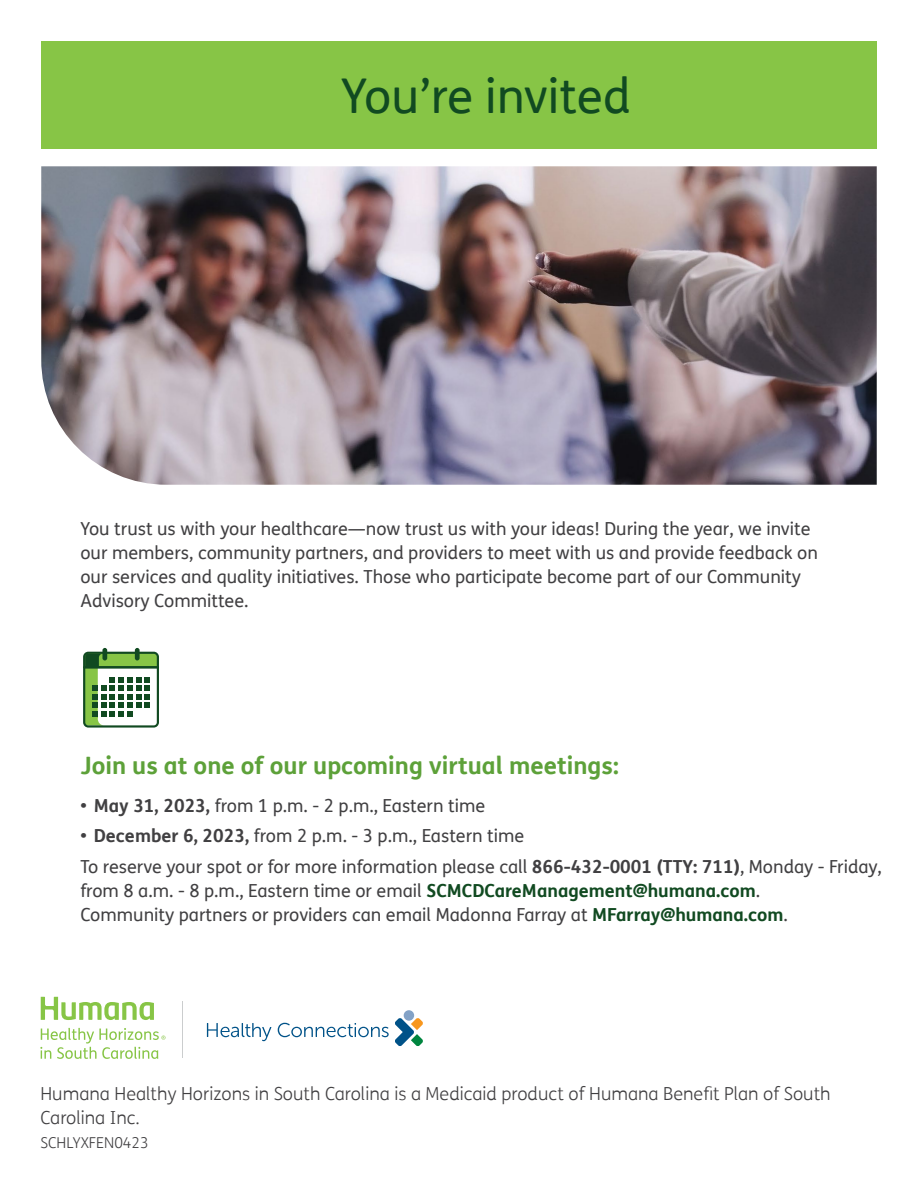
<style>
.page{position:relative;width:918px;height:1188px;background:#fff}
.page>*{position:absolute;margin:0;border:0;box-sizing:border-box;transform-origin:0 0}
.Paragraph_Style_1{font:48px "FS Humana";color:#114a21}
.Subtittle{font:700 24px "FS Humana";color:#5da139}
.Paragraph_Style_1-2{font:18px/24px "FS Humana";color:#414042}
.DIN{font:300 18px/24px "FS Humana";color:#414042}
.DIN-2{font:300 15px "FS Humana";color:#414042}
.s1{font-weight:700}
.s2{font-weight:700;color:#114a21}
</style>
<div class="page">
<hr style="left:182px;top:1001px;width:1px;height:57px;background:#cbcdce">
<svg style="left:395px;top:1018px;width:28px;height:28px"></svg>
<div style="left:404px;top:1010px;width:10px;height:11px;background:#83a2c6;border-radius:50%"></div>
<svg style="left:207px;top:1023px;width:64px;height:18px"></svg>
<svg style="left:278px;top:1023px;width:111px;height:14px"></svg>
<svg style="left:41px;top:997px;width:113px;height:23px"></svg>
<svg style="left:40px;top:1028px;width:125px;height:31px"></svg>
<img style="left:41px;top:166px;width:836px;height:319px">
<div style="left:41px;top:41px;width:836px;height:108px;background:#87c546"></div>
<svg style="left:83px;top:648px;width:76px;height:80px"></svg>
<p class="Paragraph_Style_1" style="left:341px;top:63px;width:291px">You’re invited</p>
<p class="Paragraph_Style_1-2" style="left:80px;top:517px;width:739px">You trust us with your healthcare—now trust us with your ideas! During the year, we invite our members, community partners, and providers to meet with us and provide feedback on our services and quality initiatives. Those who participate become part of our Community Advisory Committee.</p>
<p class="Subtittle" style="left:80px;top:747px;width:540px">Join us at one of our upcoming virtual meetings:</p>
<p class="Paragraph_Style_1-2" style="left:80px;top:793px;width:406px"><span class="s1">• May 31, 2023,</span> from 1 p.m. - 2 p.m., Eastern time</p>
<p class="Paragraph_Style_1-2" style="left:80px;top:824px;width:445px"><span class="s1">• December 6, 2023,</span> from 2 p.m. - 3 p.m., Eastern time</p>
<p class="Paragraph_Style_1-2" style="left:80px;top:855px;width:803px">To reserve your spot or for more information please call <span class="s1">866-432-0001 (TTY: 711)</span>, Monday - Friday, from 8 a.m. - 8 p.m., Eastern time or email <span class="s2">SCMCDCareManagement@humana.com</span>.<br>Community partners or providers can email Madonna Farray at <span class="s2">MFarray@humana.com</span>.</p>
<p class="DIN" style="left:40px;top:1081px;width:792px">Humana Healthy Horizons in South Carolina is a Medicaid product of Humana Benefit Plan of South<br>Carolina Inc.</p>
<p class="DIN-2" style="left:40px;top:1133px;width:110px">SCHLYXFEN0423</p>
</div>
